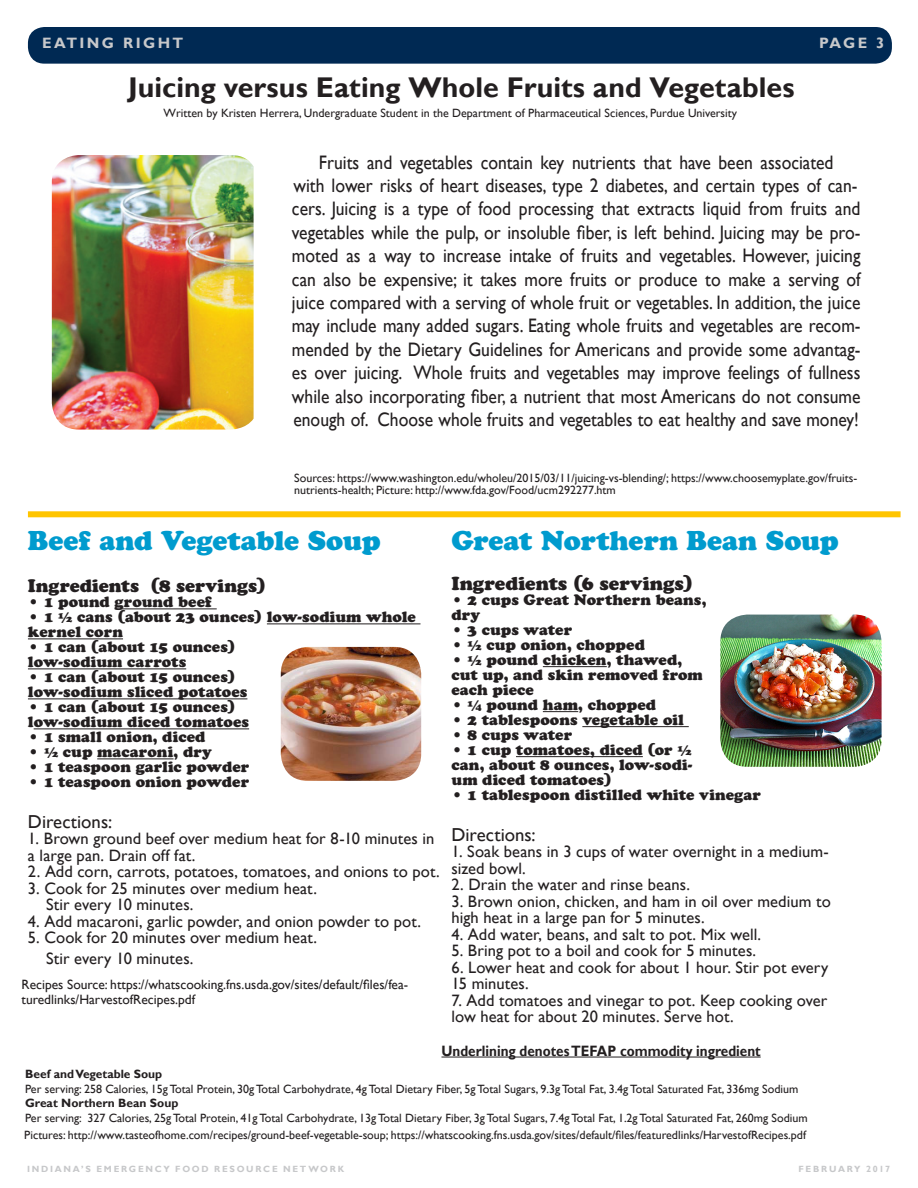
<style>
.page{position:relative;width:918px;height:1188px;background:#fff}
.page>*{position:absolute;margin:0;border:0;box-sizing:border-box;transform-origin:0 0}
.t1{font:700 28.5px "Gill Sans";color:#231f20}
.t2{font:27px "Cooper Black Std";color:#009bce}
.t3{font:19.5px/23.4px "Gill Sans";color:#231f20;text-align:center;scale:.9 1}
.t4{font:18.75px "Cooper Black Std";letter-spacing:.005em;color:#231f20}
.t5{font:18.75px "Gill Sans";color:#231f20}
.t6{font:18px "Cooper Black Std";letter-spacing:.005em;color:#231f20}
.t7{font:16.5px/16.5px "Gill Sans";letter-spacing:.005em;color:#231f20}
.t8{font:15px/15px "Cooper Black Std";letter-spacing:.005em;color:#231f20}
.t9{font:700 15px "Gill Sans";color:#231f20;scale:.9 1}
.t10{font:700 15px "Gill Sans";letter-spacing:.16em;color:#c7c8ca}
.t11{font:13.5px/15px "Gill Sans";color:#231f20}
.t12{font:12px/12px "Gill Sans";color:#231f20}
.t13{font:700 12px "Gill Sans";color:#231f20}
.t14{font:700 9px "Gill Sans";letter-spacing:.195em;color:#c7c8ca}
</style>
<div class="page">
<div style="left:28px;top:27px;width:864px;height:37px;background:#002953;border-radius:17px"></div>
<hr style="left:543px;top:666px;width:64px;height:1px;background:#231f20">
<hr style="left:543px;top:711px;width:35px;height:1px;background:#231f20">
<hr style="left:582px;top:726px;width:107px;height:1px;background:#231f20">
<hr style="left:516px;top:756px;width:127px;height:1px;background:#231f20">
<div style="left:28px;top:511px;width:873px;height:6px;background:#ffc500"></div>
<hr style="left:115px;top:609px;width:102px;height:1px;background:#231f20">
<hr style="left:267px;top:624px;width:154px;height:1px;background:#231f20">
<hr style="left:28px;top:639px;width:95px;height:1px;background:#231f20">
<hr style="left:28px;top:669px;width:158px;height:1px;background:#231f20">
<hr style="left:28px;top:699px;width:219px;height:1px;background:#231f20">
<hr style="left:34px;top:729px;width:215px;height:1px;background:#231f20">
<hr style="left:97px;top:759px;width:77px;height:1px;background:#231f20">
<img style="left:52px;top:155px;width:202px;height:275px">
<hr style="left:441px;top:1057px;width:320px;height:1px;background:#231f20">
<img style="left:720px;top:615px;width:162px;height:152px">
<img style="left:281px;top:647px;width:140px;height:134px">
<p class="t10" style="left:42px;top:34px;width:143px">EATING RIGHT</p>
<p class="t10" style="left:819px;top:34px;width:67px">PAGE 3</p>
<p class="t1" style="left:128px;top:70px;width:668px">Juicing versus Eating Whole Fruits and Vegetables</p>
<p class="t12" style="left:164px;top:107px;width:575px">Written by Kristen Herrera, Undergraduate Student in the Department of Pharmaceutical Sciences, Purdue University</p>
<p class="t3" style="left:292px;top:151px;width:633px">Fruits and vegetables contain key nutrients that have been associated<br>with lower risks of heart diseases, type 2 diabetes, and certain types of can&shy;cers. Juicing is a type of food processing that extracts liquid from fruits and vegetables while the pulp, or insoluble fiber, is left behind. Juicing may be pro&shy;moted as a way to increase intake of fruits and vegetables. However, juicing can also be expensive; it takes more fruits or produce to make a serving of juice compared with a serving of whole fruit or vegetables. In addition, the juice may include many added sugars. Eating whole fruits and vegetables are recom&shy;mended by the Dietary Guidelines for Americans and provide some advantag&shy;es over juicing. Whole fruits and vegetables may improve feelings of fullness while also incorporating fiber, a nutrient that most Americans do not consume enough of. Choose whole fruits and vegetables to eat healthy and save money!</p>
<p class="t12" style="left:294px;top:472px;width:564px">Sources: https://www.washington.edu/wholeu/2015/03/11/juicing-vs-blending/; https://www.choosemyplate.gov/fruits&shy;nutrients-health; Picture: http://www.fda.gov/Food/ucm292277.htm</p>
<p class="t2" style="left:28px;top:524px;width:354px">Beef and Vegetable Soup</p>
<p class="t6" style="left:28px;top:575px;width:239px">Ingredients (8 servings)</p>
<p class="t8" style="left:28px;top:595px;width:186px">• 1 pound ground beef</p>
<p class="t8" style="left:28px;top:610px;width:389px">• 1 ½ cans (about 23 ounces) low-sodium whole kernel corn</p>
<p class="t8" style="left:28px;top:640px;width:209px">• 1 can (about 15 ounces) low-sodium carrots</p>
<p class="t8" style="left:28px;top:670px;width:221px">• 1 can (about 15 ounces) low-sodium sliced potatoes</p>
<p class="t8" style="left:28px;top:700px;width:223px">• 1 can (about 15 ounces) low-sodium diced tomatoes</p>
<p class="t8" style="left:28px;top:730px;width:179px">• 1 small onion, diced</p>
<p class="t8" style="left:28px;top:745px;width:186px">• ½ cup macaroni, dry</p>
<p class="t8" style="left:28px;top:760px;width:223px">• 1 teaspoon garlic powder</p>
<p class="t8" style="left:28px;top:775px;width:223px">• 1 teaspoon onion powder</p>
<p class="t5" style="left:28px;top:811px;width:86px">Directions:</p>
<p class="t7" style="left:28px;top:831px;width:408px">1. Brown ground beef over medium heat for 8-10 minutes in a large pan. Drain off fat.</p>
<p class="t7" style="left:28px;top:864px;width:413px">2. Add corn, carrots, potatoes, tomatoes, and onions to pot.</p>
<p class="t7" style="left:28px;top:880px;width:291px">3. Cook for 25 minutes over medium heat.</p>
<p class="t7" style="left:46px;top:897px;width:149px">Stir every 10 minutes.</p>
<p class="t7" style="left:28px;top:913px;width:395px">4. Add macaroni, garlic powder, and onion powder to pot.</p>
<p class="t7" style="left:28px;top:930px;width:291px">5. Cook for 20 minutes over medium heat.</p>
<p class="t7" style="left:46px;top:950px;width:149px">Stir every 10 minutes.</p>
<p class="t2" style="left:451px;top:524px;width:389px">Great Northern Bean Soup</p>
<p class="t4" style="left:451px;top:572px;width:243px">Ingredients (6 servings)</p>
<p class="t8" style="left:451px;top:592px;width:256px">• 2 cups Great Northern beans, dry</p>
<p class="t8" style="left:451px;top:622px;width:122px">• 3 cups water</p>
<p class="t8" style="left:451px;top:637px;width:195px">• ½ cup onion, chopped</p>
<p class="t8" style="left:451px;top:652px;width:253px">• ½ pound chicken, thawed, cut up, and skin removed from each piece</p>
<p class="t8" style="left:451px;top:697px;width:206px">• ¼ pound ham, chopped</p>
<p class="t8" style="left:451px;top:712px;width:234px">• 2 tablespoons vegetable oil</p>
<p class="t8" style="left:451px;top:727px;width:122px">• 8 cups water</p>
<p class="t8" style="left:451px;top:742px;width:243px;text-align:justify">• 1 cup tomatoes, diced (or ½ can, about 8 ounces, low-sodi&shy;um diced tomatoes)</p>
<p class="t8" style="left:451px;top:787px;width:311px">• 1 tablespoon distilled white vinegar</p>
<p class="t5" style="left:451px;top:823px;width:86px">Directions:</p>
<p class="t7" style="left:451px;top:844px;width:379px">1. Soak beans in 3 cups of water overnight in a medium&shy;sized bowl.</p>
<p class="t7" style="left:451px;top:877px;width:240px">2. Drain the water and rinse beans.</p>
<p class="t7" style="left:451px;top:893px;width:381px">3. Brown onion, chicken, and ham in oil over medium to high heat in a large pan for 5 minutes.</p>
<p class="t7" style="left:451px;top:926px;width:311px">4. Add water, beans, and salt to pot. Mix well.</p>
<p class="t7" style="left:451px;top:943px;width:306px">5. Bring pot to a boil and cook for 5 minutes.</p>
<p class="t7" style="left:451px;top:959px;width:378px">6. Lower heat and cook for about 1 hour. Stir pot every<br>15 minutes.</p>
<p class="t7" style="left:451px;top:992px;width:377px">7. Add tomatoes and vinegar to pot. Keep cooking over low heat for about 20 minutes. Serve hot.</p>
<p class="t11" style="left:22px;top:977px;width:388px">Recipes Source: https://whatscooking.fns.usda.gov/sites/default/files/fea&shy;turedlinks/HarvestofRecipes.pdf</p>
<p class="t9" style="left:441px;top:1042px;width:356px">Underlining denotes TEFAP commodity ingredient</p>
<p class="t13" style="left:25px;top:1067px;width:139px">Beef and Vegetable Soup</p>
<p class="t12" style="left:25px;top:1083px;width:775px">Per serving: 258 Calories, 15g Total Protein, 30g Total Carbohydrate, 4g Total Dietary Fiber, 5g Total Sugars, 9.3g Total Fat, 3.4g Total Saturated Fat, 336mg Sodium</p>
<p class="t13" style="left:25px;top:1096px;width:155px">Great Northern Bean Soup</p>
<p class="t12" style="left:25px;top:1112px;width:784px">Per serving: 327 Calories, 25g Total Protein, 41g Total Carbohydrate, 13g Total Dietary Fiber, 3g Total Sugars, 7.4g Total Fat, 1.2g Total Saturated Fat, 260mg Sodium</p>
<p class="t12" style="left:24px;top:1130px;width:783px">Pictures: http://www.tasteofhome.com/recipes/ground-beef-vegetable-soup; https://whatscooking.fns.usda.gov/sites/default/files/featuredlinks/HarvestofRecipes.pdf</p>
<p class="t14" style="left:27px;top:1163px;width:319px">INDIANA’S EMERGENCY FOOD RESOURCE NETWORK</p>
<p class="t14" style="left:798px;top:1163px;width:93px">FEBRUARY 2017</p>
</div>
